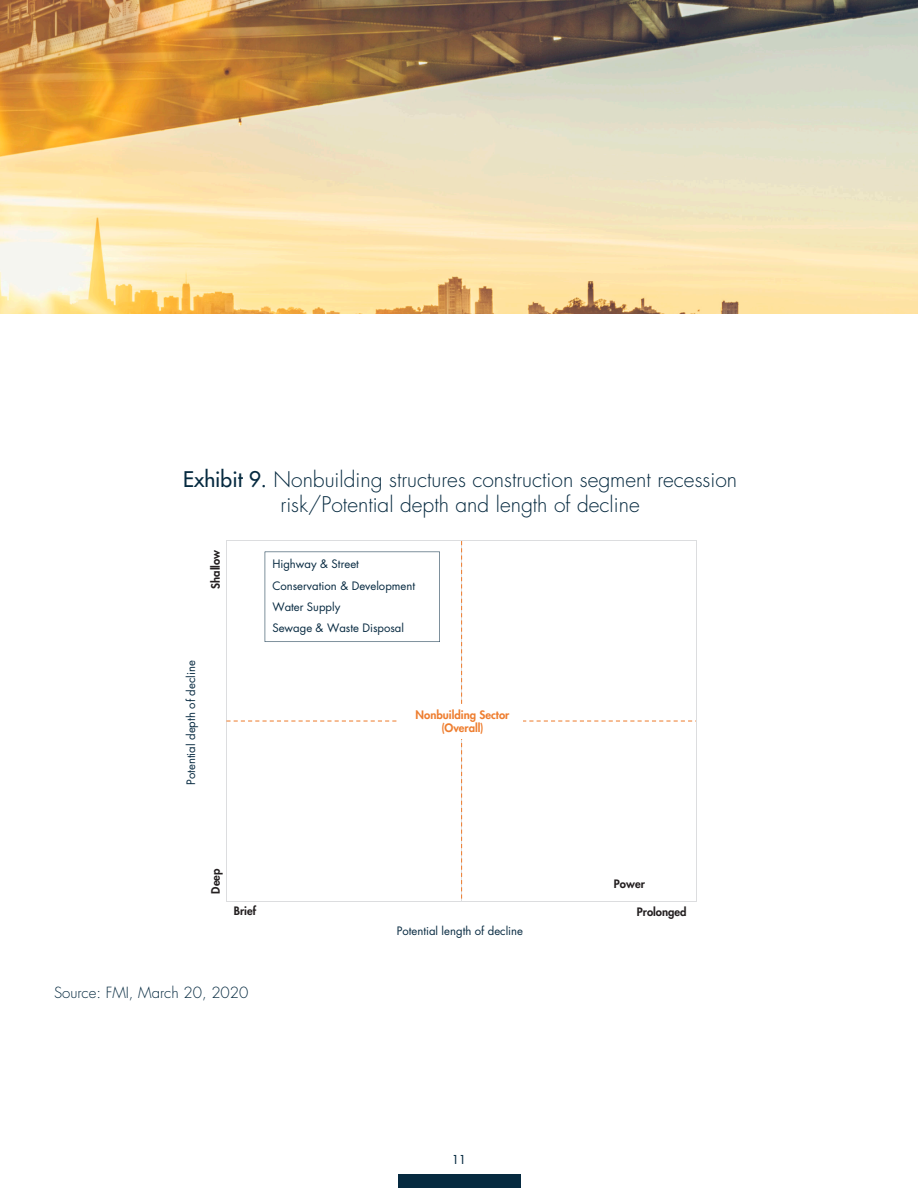
<style>
.page{position:relative;width:918px;height:1188px;background:#fff}
.page>*{position:absolute;margin:0;border:0;box-sizing:border-box;transform-origin:0 0}
.t1{font:300 21px "Futura Std";color:#062a40}
.t2{font:300 15px "Futura Std";color:#062a40}
.t3{font:500 12px "Futura Std";color:#062a40}
.t4{font:11.25px "Futura Std";color:#062940}
.t5{font:800 11.25px "Futura Std";color:#231f20}
.t6{font:800 11.25px/13.6px "Futura Std";color:#ee7e30;text-align:center}
.s1{font-weight:500}
</style>
<div class="page">
<div style="left:398px;top:1174px;width:122px;height:14px;background:#062a40"></div>
<hr style="left:461px;top:541px;width:1px;height:361px;background:#dcdddf">
<hr style="left:226px;top:541px;width:1px;height:361px;background:#dcdddf">
<hr style="left:226px;top:901px;width:471px;height:1px;background:#dcdddf">
<svg style="left:226px;top:541px;width:470px;height:358px"></svg>
<hr style="left:226px;top:540px;width:471px;height:1px;background:#dcdddf">
<hr style="left:696px;top:540px;width:1px;height:361px;background:#dcdddf">
<img style="left:0;top:0;width:918px;height:314px">
<p class="t1" style="left:183px;top:466px;width:555px"><span class="s1">Exhibit 9.</span> Nonbuilding structures construction segment recession</p>
<p class="t1" style="left:281px;top:492px;width:361px">risk/Potential depth and length of decline</p>
<p class="t5" style="left:209px;top:589px;width:41px;rotate:-90deg">Shallow</p>
<p class="t4" style="left:184px;top:785px;width:126px;rotate:-90deg">Potential depth of decline</p>
<p class="t4" style="left:272px;top:557px;width:88px">Highway &amp; Street</p>
<p class="t4" style="left:272px;top:599px;width:70px">Water Supply</p>
<p class="t4" style="left:272px;top:578px;width:144px">Conservation &amp; Development</p>
<p class="t4" style="left:272px;top:621px;width:133px">Sewage &amp; Waste Disposal</p>
<p class="t6" style="left:416px;top:708px;width:95px">Nonbuilding Sector (Overall)</p>
<p class="t5" style="left:209px;top:894px;width:27px;rotate:-90deg">Deep</p>
<p class="t5" style="left:614px;top:876px;width:32px">Power</p>
<p class="t5" style="left:234px;top:904px;width:24px">Brief</p>
<p class="t5" style="left:637px;top:904px;width:51px">Prolonged</p>
<p class="t4" style="left:397px;top:924px;width:128px">Potential length of decline</p>
<p class="t2" style="left:54px;top:983px;width:196px">Source: FMI, March 20, 2020</p>
<p class="t3" style="left:452px;top:1152px;width:15px">11</p>
</div>
